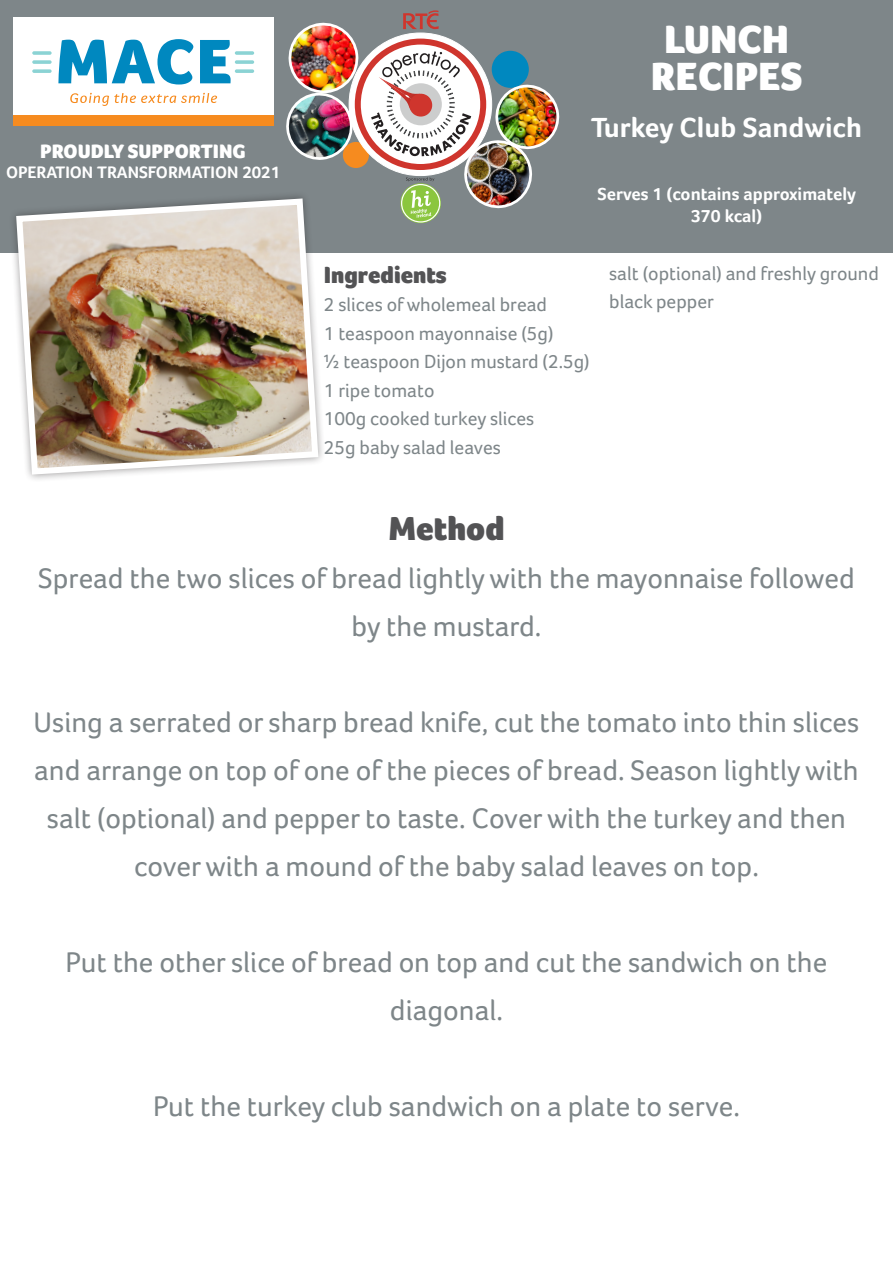
<style>
.page{position:relative;width:893px;height:1263px;background:#fff}
.page>*{position:absolute;margin:0;border:0;box-sizing:border-box;transform-origin:0 0}
.t1{font:900 40.5px "Foco";color:#fff}
.t2{font:900 34.05px "Foco";color:#535355}
.t3{font:29.25px/48px "Foco";color:#7e8689;text-align:center}
.t4{font:700 28.5px "Foco";color:#fff}
.t5{font:900 24px "Foco";color:#535355}
.t6{font:900 19.95px "Foco";color:#fff}
.t7{font:19.5px/28.5px "Foco";color:#7e8689}
.t8{font:700 18px "Foco";color:#fff}
.t9{font:700 17.1px "Foco";color:#fff}
</style>
<div class="page">
<div style="left:0;top:0;width:893px;height:253px;background:#7e8689"></div>
<div style="left:343px;top:142px;width:26px;height:26px;background:#f68b1f;border-radius:50%"></div>
<div style="left:13px;top:18px;width:260px;height:107px;background:#fff"></div>
<div style="left:13px;top:115px;width:260px;height:10px;background:#f68b1f"></div>
<svg style="left:200px;top:40px;width:31px;height:43px"></svg>
<svg style="left:58px;top:39px;width:135px;height:46px"></svg>
<svg style="left:235px;top:51px;width:19px;height:4px"></svg>
<svg style="left:235px;top:60px;width:19px;height:4px"></svg>
<svg style="left:235px;top:69px;width:19px;height:4px"></svg>
<svg style="left:32px;top:51px;width:20px;height:4px"></svg>
<svg style="left:32px;top:60px;width:20px;height:4px"></svg>
<svg style="left:32px;top:69px;width:20px;height:4px"></svg>
<svg style="left:70px;top:93px;width:147px;height:13px"></svg>
<img style="left:286px;top:22px;width:73px;height:139px">
<svg style="left:349px;top:33px;width:143px;height:143px"></svg>
<svg style="left:358px;top:42px;width:125px;height:124px"></svg>
<svg style="left:403px;top:10px;width:36px;height:19px"></svg>
<div style="left:355px;top:39px;width:131px;height:131px;border:6px solid #cf352d;border-radius:50%"></div>
<img style="left:371px;top:51px;width:188px;height:172px">
<div style="left:8px;top:191px;width:318px;height:291px;background:#231f20;opacity:.45"></div>
<img style="left:13px;top:195px;width:309px;height:283px">
<p class="t6" style="left:40px;top:139px;width:207px">PROUDLY SUPPORTING</p>
<p class="t9" style="left:6px;top:162px;width:276px">OPERATION TRANSFORMATION 2021</p>
<p class="t1" style="left:664px;top:15px;width:127px">LUNCH</p>
<p class="t1" style="left:651px;top:53px;width:153px">RECIPES</p>
<p class="t4" style="left:591px;top:111px;width:272px">Turkey Club Sandwich</p>
<p class="t8" style="left:598px;top:184px;width:260px">Serves 1 (contains approximately</p>
<p class="t8" style="left:691px;top:205px;width:73px">370 kcal)</p>
<p class="t5" style="left:324px;top:261px;width:125px">Ingredients</p>
<p class="t7" style="left:324px;top:290px;width:225px">2 slices of wholemeal bread</p>
<p class="t7" style="left:324px;top:319px;width:231px">1 teaspoon mayonnaise (5g)</p>
<p class="t7" style="left:324px;top:347px;width:268px">½ teaspoon Dijon mustard (2.5g)</p>
<p class="t7" style="left:324px;top:376px;width:112px">1 ripe tomato</p>
<p class="t7" style="left:324px;top:404px;width:212px">100g cooked turkey slices</p>
<p class="t7" style="left:324px;top:433px;width:179px">25g baby salad leaves</p>
<p class="t7" style="left:609px;top:259px;width:271px">salt (optional) and freshly ground black pepper</p>
<p class="t2" style="left:388px;top:509px;width:118px">Method</p>
<p class="t3" style="left:38px;top:554px;width:818px">Spread the two slices of bread lightly with the mayonnaise followed by the mustard.</p>
<p class="t3" style="left:34px;top:698px;width:827px">Using a serrated or sharp bread knife, cut the tomato into thin slices and arrange on top of one of the pieces of bread. Season lightly with salt (optional) and pepper to taste. Cover with the turkey and then cover with a mound of the baby salad leaves on top.</p>
<p class="t3" style="left:66px;top:938px;width:763px">Put the other slice of bread on top and cut the sandwich on the</p>
<p class="t3" style="left:390px;top:986px;width:115px">diagonal.</p>
<p class="t3" style="left:153px;top:1082px;width:588px">Put the turkey club sandwich on a plate to serve.</p>
</div>
